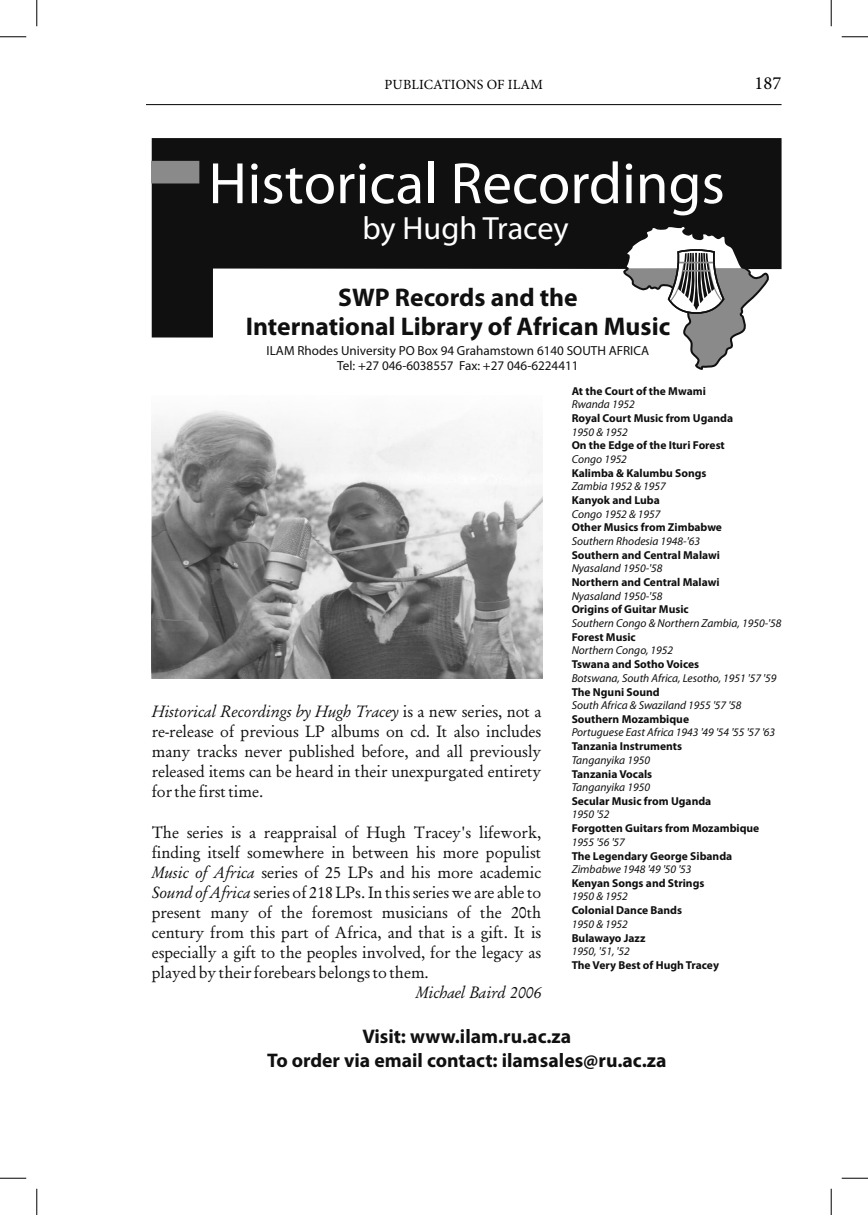
<style>
.page{position:relative;width:868px;height:1215px;background:#fff}
.page>*{position:absolute;margin:0;border:0;box-sizing:border-box;transform-origin:0 0}
.t1{font:58.8px "Myriad Pro";color:#fff}
.t2{font:32.2px "Myriad Pro";color:#fff}
.t3{font:700 25.55px/29.4px "Myriad Pro";color:#101010;text-align:center}
.t4{font:700 19.78px/23.6px "Myriad Pro";color:#101010;text-align:center}
.t5{font:18.55px "Minion Pro";color:#000}
.t6{font:16.45px/20.1px "Garamond Antiqua";color:#101010;text-align:justify}
.t7{font:16.45px "Garamond Antiqua,Italic";color:#101010}
.t8{font:14px "Minion Pro";color:#000}
.t9{font:13.12px/14.9px "Myriad Pro";color:#101010;text-align:center}
.t10{font:700 11.55px "Myriad Pro";color:#101010}
.t11{font:italic 11.55px "Myriad Pro";color:#101010}
.s1{font-family:"Garamond Antiqua"}
.s2{font-family:"Garamond Antiqua,Italic"}
</style>
<div class="page">
<hr style="left:146px;top:104px;width:635px;height:1px;background:#000">
<img style="left:152px;top:410px;width:390px;height:268px">
<svg style="left:152px;top:138px;width:629px;height:199px;fill:#101010"></svg>
<div style="left:152px;top:161px;width:47px;height:22px;background:#8a8a8a"></div>
<svg style="left:622px;top:223px;width:148px;height:147px"></svg>
<svg style="left:0;top:36px;width:26px;height:1px"></svg>
<svg style="left:841px;top:36px;width:26px;height:1px"></svg>
<svg style="left:0;top:1177px;width:26px;height:1px"></svg>
<svg style="left:841px;top:1177px;width:26px;height:1px"></svg>
<svg style="left:36px;top:0;width:1px;height:26px"></svg>
<svg style="left:36px;top:1188px;width:1px;height:26px"></svg>
<svg style="left:830px;top:0;width:1px;height:26px"></svg>
<svg style="left:830px;top:1188px;width:1px;height:26px"></svg>
<p class="t8" style="left:384px;top:75px;width:18px">PUBLICATIONS</p>
<p class="t8" style="left:486px;top:75px;width:26px">OF ILAM</p>
<p class="t5" style="left:754px;top:71px;width:29px">187</p>
<h1 class="t1" style="left:208px;top:148px;width:517px">Historical Recordings</h1>
<h2 class="t2" style="left:362px;top:209px;width:208px">by Hugh Tracey</h2>
<h3 class="t3" style="left:246px;top:282px;width:426px">SWP Records and the<br>International Library of African Music</h3>
<p class="t9" style="left:266px;top:343px;width:384px">ILAM Rhodes University PO Box 94 Grahamstown 6140 SOUTH AFRICA<br>Tel: +27 046-6038557 Fax: +27 046-6224411</p>
<p class="t7" style="left:152px;top:702px;width:391px">Historical Recordings by Hugh Tracey <span class="s1">is a new series, not a</span></p>
<p class="t6" style="left:152px;top:721px;width:391px">re-release of previous LP albums on cd. It also includes many tracks never published before, and all previously released items can be heard in their unexpurgated entirety for the first time.</p>
<p class="t6" style="left:152px;top:821px;width:391px">The series is a reappraisal of Hugh Tracey's lifework, finding itself somewhere in between his more populist <span class="s2">Music of Africa</span> series of 25 LPs and his more academic <span class="s2">Sound of Africa</span> series of 218 LPs. In this series we are able to present many of the foremost musicians of the 20th century from this part of Africa, and that is a gift. It is especially a gift to the peoples involved, for the legacy as played by their forebears belongs to them.</p>
<p class="t7" style="left:415px;top:982px;width:127px">Michael Baird 2006</p>
<p class="t10" style="left:571px;top:384px;width:136px">At the Court of the Mwami</p>
<p class="t11" style="left:571px;top:397px;width:65px">Rwanda 1952</p>
<p class="t10" style="left:571px;top:411px;width:163px">Royal Court Music from Uganda</p>
<p class="t11" style="left:571px;top:425px;width:58px">1950 &amp; 1952</p>
<p class="t10" style="left:571px;top:438px;width:155px">On the Edge of the Ituri Forest</p>
<p class="t11" style="left:571px;top:452px;width:57px">Congo 1952</p>
<p class="t10" style="left:571px;top:466px;width:136px">Kalimba &amp; Kalumbu Songs</p>
<p class="t11" style="left:571px;top:479px;width:96px">Zambia 1952 &amp; 1957</p>
<p class="t10" style="left:571px;top:493px;width:90px">Kanyok and Luba</p>
<p class="t11" style="left:571px;top:507px;width:90px">Congo 1952 &amp; 1957</p>
<p class="t10" style="left:571px;top:520px;width:152px">Other Musics from Zimbabwe</p>
<p class="t11" style="left:571px;top:534px;width:130px">Southern Rhodesia 1948-'63</p>
<p class="t10" style="left:571px;top:548px;width:150px">Southern and Central Malawi</p>
<p class="t11" style="left:571px;top:561px;width:92px">Nyasaland 1950-'58</p>
<p class="t10" style="left:571px;top:575px;width:149px">Northern and Central Malawi</p>
<p class="t11" style="left:571px;top:589px;width:92px">Nyasaland 1950-'58</p>
<p class="t10" style="left:571px;top:602px;width:119px">Origins of Guitar Music</p>
<p class="t11" style="left:571px;top:616px;width:211px">Southern Congo &amp; Northern Zambia, 1950-'58</p>
<p class="t10" style="left:571px;top:630px;width:66px">Forest Music</p>
<p class="t11" style="left:571px;top:643px;width:103px">Northern Congo, 1952</p>
<p class="t10" style="left:571px;top:657px;width:129px">Tswana and Sotho Voices</p>
<p class="t11" style="left:571px;top:671px;width:206px">Botswana, South Africa, Lesotho, 1951 '57 '59</p>
<p class="t10" style="left:571px;top:684px;width:90px">The Nguni Sound</p>
<p class="t11" style="left:571px;top:698px;width:171px">South Africa &amp; Swaziland 1955 '57 '58</p>
<p class="t10" style="left:571px;top:712px;width:119px">Southern Mozambique</p>
<p class="t11" style="left:571px;top:725px;width:205px">Portuguese East Africa 1943 '49 '54 '55 '57 '63</p>
<p class="t10" style="left:571px;top:739px;width:112px">Tanzania Instruments</p>
<p class="t11" style="left:571px;top:753px;width:80px">Tanganyika 1950</p>
<p class="t10" style="left:571px;top:766px;width:82px">Tanzania Vocals</p>
<p class="t11" style="left:571px;top:780px;width:80px">Tanganyika 1950</p>
<p class="t10" style="left:571px;top:794px;width:141px">Secular Music from Uganda</p>
<p class="t11" style="left:571px;top:807px;width:39px">1950 '52</p>
<p class="t10" style="left:571px;top:821px;width:189px">Forgotten Guitars from Mozambique</p>
<p class="t11" style="left:571px;top:835px;width:55px">1955 '56 '57</p>
<p class="t10" style="left:571px;top:848px;width:162px">The Legendary George Sibanda</p>
<p class="t11" style="left:571px;top:862px;width:121px">Zimbabwe 1948 '49 '50 '53</p>
<p class="t10" style="left:571px;top:876px;width:134px">Kenyan Songs and Strings</p>
<p class="t11" style="left:571px;top:889px;width:58px">1950 &amp; 1952</p>
<p class="t10" style="left:571px;top:903px;width:112px">Colonial Dance Bands</p>
<p class="t11" style="left:571px;top:917px;width:58px">1950 &amp; 1952</p>
<p class="t10" style="left:571px;top:930px;width:75px">Bulawayo Jazz</p>
<p class="t11" style="left:571px;top:944px;width:60px">1950, '51, '52</p>
<p class="t10" style="left:571px;top:958px;width:149px">The Very Best of Hugh Tracey</p>
<p class="t4" style="left:267px;top:1024px;width:400px">Visit: www.ilam.ru.ac.za<br>To order via email contact: ilamsales@ru.ac.za</p>
</div>
